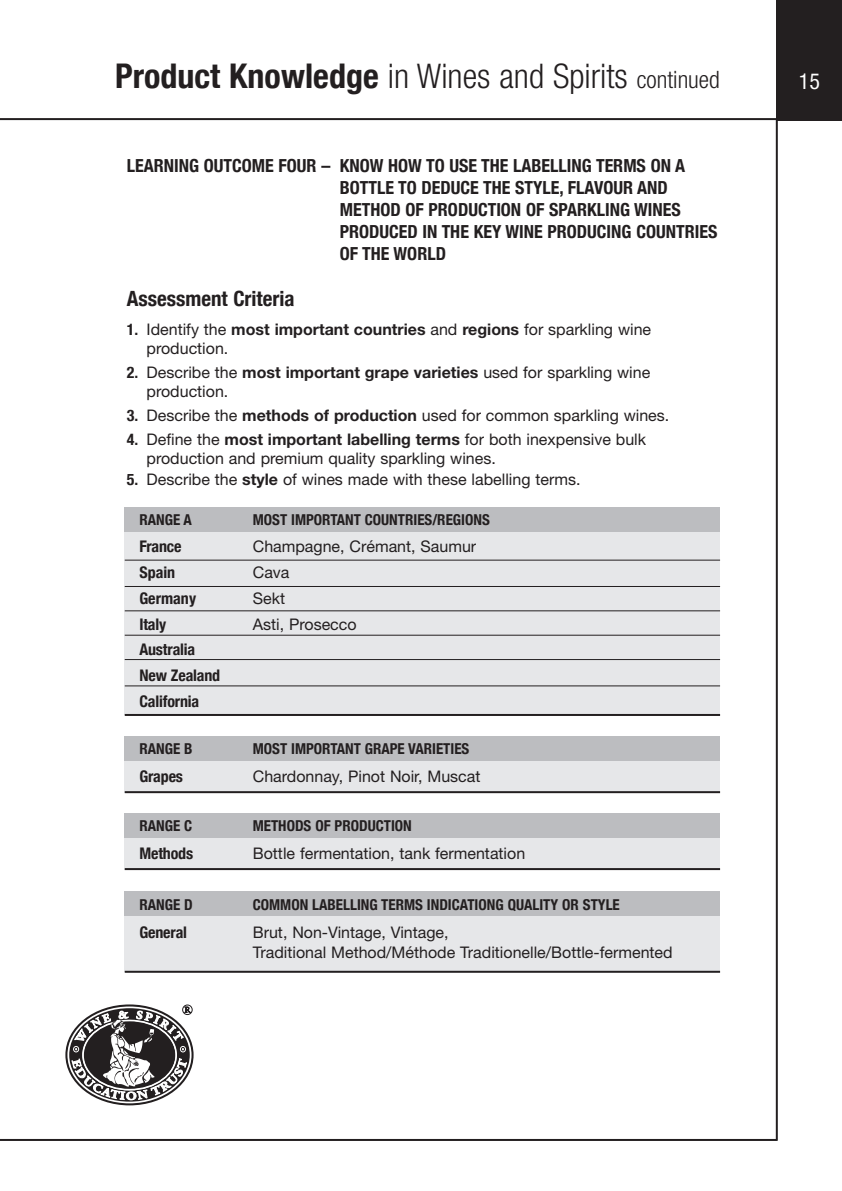
<style>
.page{position:relative;width:842px;height:1191px;background:#fff}
.page>*{position:absolute;margin:0;border:0;box-sizing:border-box;transform-origin:0 0}
.t1{font:300 condensed 34px "Helvetica Neue";color:#231f20}
.t2{font:condensed 22px "Helvetica Neue";color:#fff}
.t3{font:700 condensed 21px "Helvetica Neue";color:#231f20}
.t4{font:700 condensed 18px/22px "Helvetica Neue";color:#231f20}
.t5{font:16px/19px "Helvetica Neue";color:#231f20}
.t6{font:700 condensed 16px/25.6px "Helvetica Neue";letter-spacing:-.01em;color:#231f20}
.t7{font:700 condensed 15px "Helvetica Neue";color:#231f20}
.s1{font-weight:700}
.s2{font-size:24px}
.s3{font-weight:700;font-stretch:condensed}
</style>
<div class="page">
<hr style="left:0;top:118px;width:777px;height:2px;background:#231f20">
<hr style="left:0;top:1139px;width:777px;height:2px;background:#231f20">
<hr style="left:776px;top:119px;width:2px;height:1021px;background:#231f20">
<div style="left:777px;top:0;width:65px;height:120px;background:#231f20"></div>
<div style="left:125px;top:530px;width:595px;height:185px;background:#e6e7e9"></div>
<div style="left:125px;top:508px;width:595px;height:24px;background:#bcbdc0"></div>
<hr style="left:125px;top:560px;width:595px;height:1px;background:#231f20">
<hr style="left:125px;top:586px;width:595px;height:1px;background:#231f20">
<hr style="left:125px;top:610px;width:595px;height:1px;background:#231f20">
<hr style="left:125px;top:635px;width:595px;height:1px;background:#231f20">
<hr style="left:125px;top:659px;width:595px;height:1px;background:#231f20">
<hr style="left:125px;top:685px;width:595px;height:1px;background:#231f20">
<hr style="left:125px;top:714px;width:595px;height:2px;background:#231f20">
<div style="left:125px;top:835px;width:595px;height:34px;background:#e6e7e9"></div>
<div style="left:125px;top:813px;width:595px;height:24px;background:#bcbdc0"></div>
<hr style="left:125px;top:868px;width:595px;height:2px;background:#231f20">
<div style="left:125px;top:758px;width:595px;height:34px;background:#e6e7e9"></div>
<div style="left:125px;top:736px;width:595px;height:24px;background:#bcbdc0"></div>
<hr style="left:125px;top:791px;width:595px;height:2px;background:#231f20">
<div style="left:125px;top:915px;width:595px;height:56px;background:#e6e7e9"></div>
<div style="left:125px;top:892px;width:595px;height:24px;background:#bcbdc0"></div>
<hr style="left:125px;top:970px;width:595px;height:2px;background:#231f20">
<div style="left:65px;top:1004px;width:129px;height:101px;border:2px solid #231f20;border-radius:50%"></div>
<div style="left:182px;top:1004px;width:10px;height:10px;border:1px solid #231f20;border-radius:50%"></div>
<svg style="left:72px;top:1007px;width:118px;height:93px"></svg>
<h1 class="t1" style="left:115px;top:64px;width:606px"><span class="s1">Product Knowledge</span> in Wines and Spirits <span class="s2">continued</span></h1>
<h2 class="t2" style="left:799px;top:73px;width:23px">15</h2>
<p class="t4" style="left:340px;top:155px;width:379px;text-indent:-213px">LEARNING OUTCOME FOUR – KNOW HOW TO USE THE LABELLING TERMS ON A BOTTLE TO DEDUCE THE STYLE, FLAVOUR AND METHOD OF PRODUCTION OF SPARKLING WINES PRODUCED IN THE KEY WINE PRODUCING COUNTRIES OF THE WORLD</p>
<h3 class="t3" style="left:127px;top:285px;width:169px">Assessment Criteria</h3>
<p class="t5" style="left:147px;top:322px;width:506px;text-indent:-20px"><span class="s3">1.</span> Identify the <span class="s1">most important countries</span> and <span class="s1">regions</span> for sparkling wine production.</p>
<p class="t5" style="left:147px;top:364px;width:505px;text-indent:-20px"><span class="s3">2.</span> Describe the <span class="s1">most important grape varieties</span> used for sparkling wine production.</p>
<p class="t5" style="left:127px;top:407px;width:544px"><span class="s3">3.</span> Describe the <span class="s1">methods of production</span> used for common sparkling wines.</p>
<p class="t5" style="left:147px;top:431px;width:501px;text-indent:-20px"><span class="s3">4.</span> Define the <span class="s1">most important labelling terms</span> for both inexpensive bulk production and premium quality sparkling wines.</p>
<p class="t5" style="left:127px;top:471px;width:455px"><span class="s3">5.</span> Describe the <span class="s1">style</span> of wines made with these labelling terms.</p>
<p class="t7" style="left:139px;top:511px;width:54px">RANGE A</p>
<p class="t7" style="left:253px;top:511px;width:238px">MOST IMPORTANT COUNTRIES/REGIONS</p>
<p class="t6" style="left:139px;top:534px;width:44px">France</p>
<p class="t5" style="left:253px;top:539px;width:225px">Champagne, Crémant, Saumur</p>
<p class="t6" style="left:139px;top:559px;width:37px">Spain</p>
<p class="t5" style="left:253px;top:564px;width:38px">Cava</p>
<p class="t6" style="left:139px;top:585px;width:58px">Germany</p>
<p class="t5" style="left:253px;top:590px;width:34px">Sekt</p>
<p class="t6" style="left:139px;top:611px;width:28px">Italy</p>
<p class="t5" style="left:253px;top:616px;width:105px">Asti, Prosecco</p>
<p class="t6" style="left:139px;top:636px;width:82px">Australia<br>New Zealand<br>California</p>
<p class="t7" style="left:139px;top:740px;width:55px">RANGE B</p>
<p class="t7" style="left:253px;top:740px;width:218px">MOST IMPORTANT GRAPE VARIETIES</p>
<p class="t6" style="left:139px;top:763px;width:45px">Grapes</p>
<p class="t5" style="left:253px;top:768px;width:229px">Chardonnay, Pinot Noir, Muscat</p>
<p class="t7" style="left:139px;top:816px;width:54px">RANGE C</p>
<p class="t7" style="left:253px;top:816px;width:161px">METHODS OF PRODUCTION</p>
<p class="t6" style="left:139px;top:840px;width:55px">Methods</p>
<p class="t5" style="left:253px;top:845px;width:274px">Bottle fermentation, tank fermentation</p>
<p class="t7" style="left:139px;top:895px;width:55px">RANGE D</p>
<p class="t7" style="left:253px;top:895px;width:369px">COMMON LABELLING TERMS INDICATIONG QUALITY OR STYLE</p>
<p class="t6" style="left:139px;top:919px;width:49px">General</p>
<p class="t5" style="left:253px;top:923px;width:421px;line-height:20px">Brut, Non-Vintage, Vintage,<br>Traditional Method/Méthode Traditionelle/Bottle-fermented</p>
</div>
